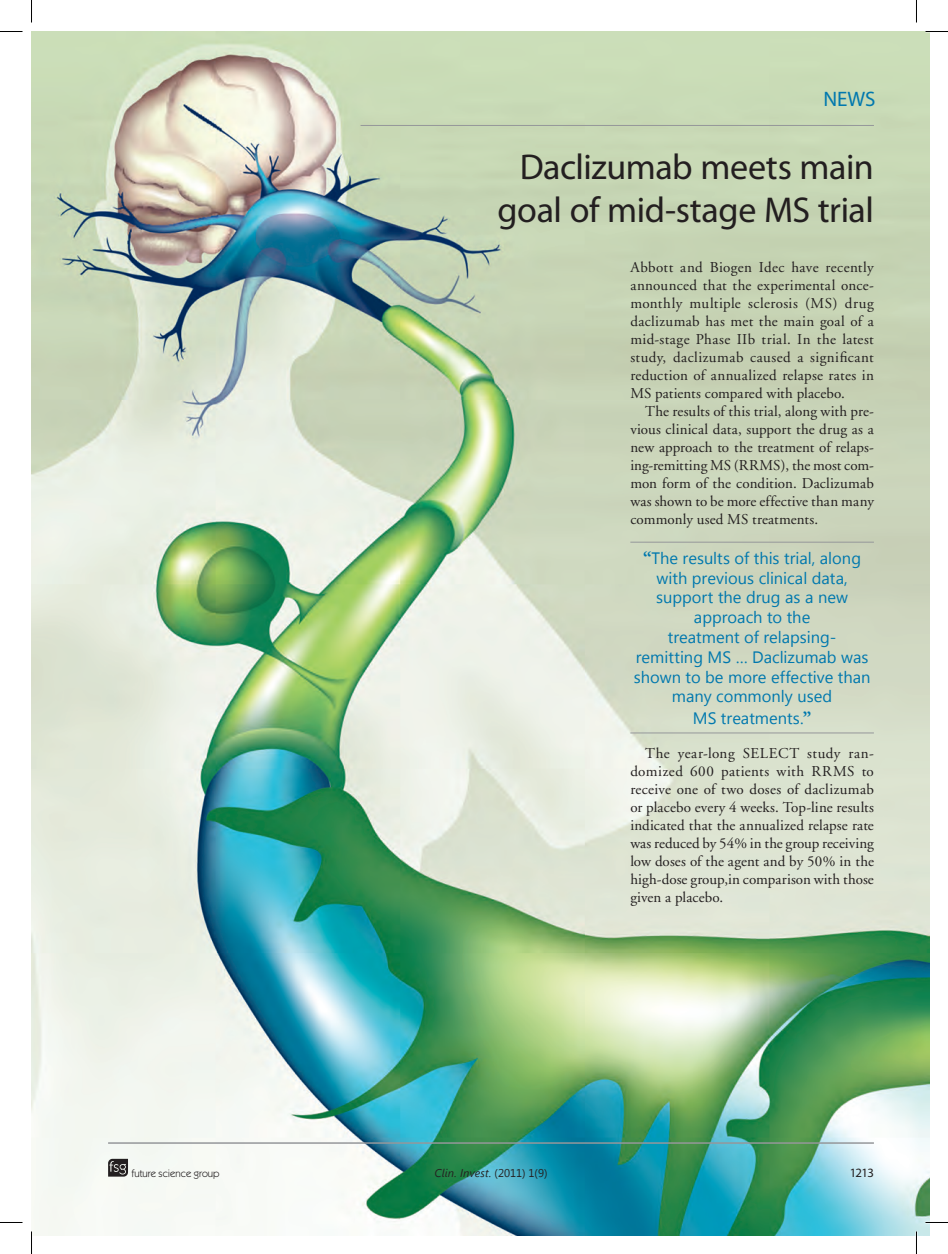
<style>
.page{position:relative;width:948px;height:1254px;background:#fff}
.page>*{position:absolute;margin:0;border:0;box-sizing:border-box;transform-origin:0 0}
.t1{font:36px/43.2px "Myriad Pro";letter-spacing:-.015em;color:#231f20;text-align:right}
.t2{font:21px "Myriad Pro";color:#0078ae}
.t3{font:16.5px/19.8px "Segoe UI";color:#0078ae;text-align:center}
.t4{font:15px/18px "Adobe Garamond";letter-spacing:.01em;color:#231f20;text-align:justify}
.t5{font:12.75px "Myriad Pro";color:#231f20}
.t6{font:italic 11.25px "Segoe UI";letter-spacing:.01em;color:#231f20}
.t7{font:10.5px "Itc Kabel";color:#231f20}
.s1{font-family:"Adobe Garamond Pro";font-weight:700;font-size:18px}
.s2{font-style:normal}
</style>
<div class="page">
<img style="left:32px;top:32px;width:897px;height:1203px">
<hr style="left:630px;top:542px;width:243px;height:1px;background:#95979a">
<hr style="left:630px;top:732px;width:243px;height:1px;background:#95979a">
<svg style="left:108px;top:1158px;width:20px;height:18px"></svg>
<hr style="left:360px;top:125px;width:513px;height:1px;background:#95979a">
<hr style="left:108px;top:1142px;width:765px;height:1px;background:#95979a">
<hr style="left:925px;top:1221px;width:22px;height:2px;background:#fff">
<hr style="left:915px;top:1231px;width:2px;height:23px;background:#fff">
<svg style="left:0;top:31px;width:22px;height:1px"></svg>
<svg style="left:925px;top:31px;width:22px;height:1px"></svg>
<svg style="left:0;top:1222px;width:22px;height:1px"></svg>
<svg style="left:925px;top:1222px;width:22px;height:1px"></svg>
<svg style="left:31px;top:0;width:1px;height:23px"></svg>
<svg style="left:31px;top:1231px;width:1px;height:23px"></svg>
<svg style="left:916px;top:0;width:1px;height:23px"></svg>
<svg style="left:916px;top:1231px;width:1px;height:23px"></svg>
<p class="t7" style="left:131px;top:1167px;width:90px">future science group</p>
<h2 class="t2" style="left:823px;top:86px;width:53px">News</h2>
<h1 class="t1" style="left:497px;top:145px;width:378px">Daclizumab meets main goal of mid-stage MS trial</h1>
<p class="t4" style="left:630px;top:259px;width:245px">Abbott and Biogen Idec have recently announced that the experimental once&shy;monthly multiple sclerosis (MS) drug daclizumab has met the main goal of a mid-stage Phase IIb trial. In the latest study, daclizumab caused a significant reduction of annualized relapse rates in MS patients compared with placebo.</p>
<p class="t4" style="left:630px;top:403px;width:245px;text-indent:15px">The results of this trial, along with pre&shy;vious clinical data, support the drug as a new approach to the treatment of relaps&shy;ing-remitting MS (RRMS), the most com&shy;mon form of the condition. Daclizumab was shown to be more effective than many commonly used MS treatments.</p>
<p class="t3" style="left:633px;top:547px;width:238px"><span class="s1">“</span>The results of this trial, along with previous clinical data, support the drug as a new approach to the<br>treatment of relapsing&shy;remitting MS … Daclizumab was shown to be more effective than many commonly used</p>
<p class="t3" style="left:692px;top:707px;width:120px">MS treatments.<span class="s1">”</span></p>
<p class="t4" style="left:630px;top:745px;width:245px;text-indent:15px">The year-long SELECT study ran&shy;domized 600 patients with RRMS to receive one of two doses of daclizumab or placebo every 4 weeks. Top-line results indicated that the annualized relapse rate was reduced by 54% in the group receiving low doses of the agent and by 50% in the high-dose group,in comparison with those given a placebo.</p>
<p class="t6" style="left:434px;top:1165px;width:114px">Clin. Invest. <span class="s2">(2011) 1(9)</span></p>
<p class="t5" style="left:849px;top:1164px;width:26px">1213</p>
</div>
